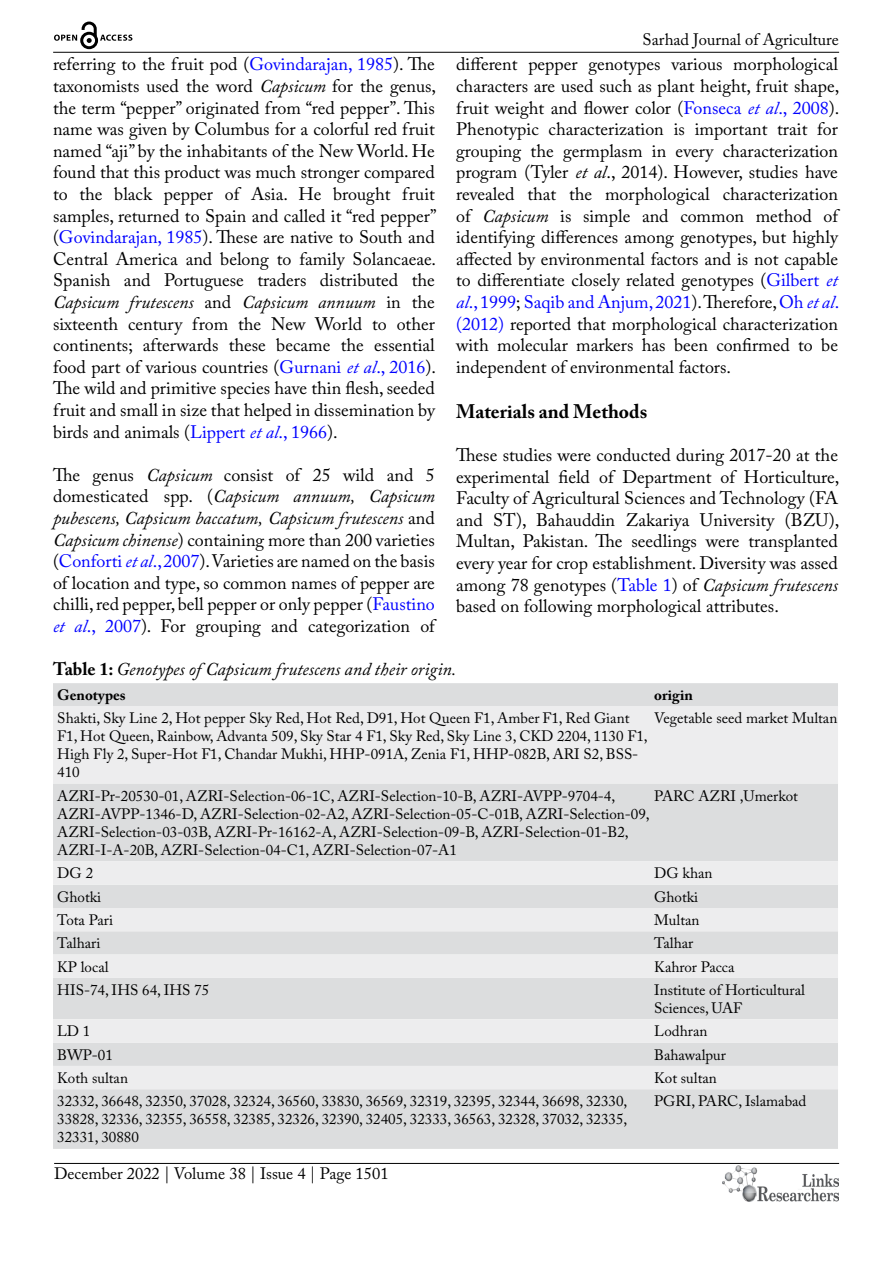
<style>
.page{position:relative;width:893px;height:1263px;background:#fff}
.page>*{position:absolute;margin:0;border:0;box-sizing:border-box;transform-origin:0 0}
.t1{font:700 19.5px "Adobe Caslon Pro";color:#000}
.t2{font:18px/21.6px "Adobe Caslon Pro";color:#000;text-align:justify}
.t3{font:italic 18px "Adobe Caslon Pro";color:#000}
.t4{font:16.5px "Adobe Caslon Pro";color:#000}
.t5{font:15px/18px "Adobe Caslon Pro";color:#000}
.t6{font:700 15px "Adobe Caslon Pro";color:#000}
.s1{color:#00f}
.s2{font-style:italic}
.s3{font-style:italic;color:#00f}
.s4{font-weight:700;font-style:normal}
</style>
<div class="page">
<hr style="left:53px;top:52px;width:786px;height:1px;background:#000">
<hr style="left:54px;top:1163px;width:785px;height:1px;background:#000">
<img style="left:722px;top:1166px;width:117px;height:36px">
<svg style="left:54px;top:22px;width:78px;height:27px"></svg>
<div style="left:53px;top:683px;width:785px;height:466px;background:#dcddde"></div>
<svg style="left:53px;top:706px;width:785px;height:383px;background:#e4e5e6"></svg>
<p class="t2" style="left:53px;top:53px;width:385px">referring to the fruit pod (<span class="s1">Govindarajan, 1985</span>). The taxonomists used the word <span class="s2">Capsicum</span> for the genus, the term “pepper” originated from “red pepper”. This name was given by Columbus for a colorful red fruit named “aji” by the inhabitants of the New World. He found that this product was much stronger compared to the black pepper of Asia. He brought fruit samples, returned to Spain and called it “red pepper” (<span class="s1">Govindarajan, 1985</span>). These are native to South and Central America and belong to family Solancaeae.<br>Spanish and Portuguese traders distributed the <span class="s2">Capsicum frutescens</span> and <span class="s2">Capsicum annuum</span> in the sixteenth century from the New World to other continents; afterwards these became the essential food part of various countries (<span class="s1">Gurnani</span> <span class="s3">et al</span><span class="s1">., 2016</span>).<br>The wild and primitive species have thin flesh, seeded fruit and small in size that helped in dissemination by birds and animals (<span class="s1">Lippert</span> <span class="s3">et al</span><span class="s1">., 1966</span>).</p>
<p class="t2" style="left:53px;top:464px;width:383px">The genus <span class="s2">Capsicum</span> consist of 25 wild and 5 domesticated spp. (<span class="s2">Capsicum annuum, Capsicum pubescens, Capsicum baccatum, Capsicum frutescens</span> and <span class="s2">Capsicum chinense</span>) containing more than 200 varieties (<span class="s1">Conforti</span> <span class="s3">et al</span><span class="s1">., 2007</span>). Varieties are named on the basis of location and type, so common names of pepper are chilli, red pepper, bell pepper or only pepper (<span class="s1">Faustino </span><span class="s3">et al</span><span class="s1">., 2007</span>). For grouping and categorization of</p>
<p class="t4" style="left:643px;top:30px;width:198px">Sarhad Journal of Agriculture</p>
<p class="t2" style="left:456px;top:53px;width:385px">different pepper genotypes various morphological characters are used such as plant height, fruit shape, fruit weight and flower color (<span class="s1">Fonseca</span> <span class="s3">et al</span><span class="s1">., 2008</span>).<br>Phenotypic characterization is important trait for grouping the germplasm in every characterization program (Tyler <span class="s2">et al</span>., 2014). However, studies have revealed that the morphological characterization of <span class="s2">Capsicum</span> is simple and common method of identifying differences among genotypes, but highly affected by environmental factors and is not capable to differentiate closely related genotypes (<span class="s1">Gilbert</span> <span class="s3">et al</span><span class="s1">., 1999</span>; <span class="s1">Saqib and Anjum, 2021</span>). Therefore, <span class="s1">Oh</span> <span class="s3">et al</span><span class="s1">. (2012)</span> reported that morphological characterization with molecular markers has been confirmed to be independent of environmental factors.</p>
<p class="t1" style="left:456px;top:400px;width:193px">Materials and Methods</p>
<p class="t2" style="left:456px;top:444px;width:385px">These studies were conducted during 2017-20 at the experimental field of Department of Horticulture, Faculty of Agricultural Sciences and Technology (FA and ST), Bahauddin Zakariya University (BZU), Multan, Pakistan. The seedlings were transplanted every year for crop establishment. Diversity was assed among 78 genotypes (<span class="s1">Table 1</span>) of <span class="s2">Capsicum frutescens </span>based on following morphological attributes.</p>
<p class="t3" style="left:53px;top:658px;width:405px"><span class="s4">Table 1:</span> Genotypes of Capsicum frutescens and their origin.</p>
<p class="t6" style="left:57px;top:686px;width:70px">Genotypes</p>
<p class="t6" style="left:654px;top:686px;width:40px">origin</p>
<p class="t5" style="left:57px;top:709px;width:592px">Shakti, Sky Line 2, Hot pepper Sky Red, Hot Red, D91, Hot Queen F1, Amber F1, Red Giant F1, Hot Queen, Rainbow, Advanta 509, Sky Star 4 F1, Sky Red, Sky Line 3, CKD 2204, 1130 F1, High Fly 2, Super-Hot F1, Chandar Mukhi, HHP-091A, Zenia F1, HHP-082B, ARI S2, BSS-410</p>
<p class="t5" style="left:654px;top:709px;width:185px">Vegetable seed market Multan</p>
<p class="t5" style="left:57px;top:786px;width:594px">AZRI-Pr-20530-01, AZRI-Selection-06-1C, AZRI-Selection-10-B, AZRI-AVPP-9704-4, AZRI-AVPP-1346-D, AZRI-Selection-02-A2, AZRI-Selection-05-C-01B, AZRI-Selection-09, AZRI-Selection-03-03B, AZRI-Pr-16162-A, AZRI-Selection-09-B, AZRI-Selection-01-B2, AZRI-I-A-20B, AZRI-Selection-04-C1, AZRI-Selection-07-A1</p>
<p class="t5" style="left:654px;top:786px;width:145px">PARC AZRI ,Umerkot</p>
<p class="t5" style="left:57px;top:864px;width:37px">DG 2</p>
<p class="t5" style="left:654px;top:864px;width:60px">DG khan</p>
<p class="t5" style="left:57px;top:887px;width:46px">Ghotki</p>
<p class="t5" style="left:654px;top:887px;width:46px">Ghotki</p>
<p class="t5" style="left:57px;top:911px;width:57px">Tota Pari</p>
<p class="t5" style="left:654px;top:911px;width:47px">Multan</p>
<p class="t5" style="left:57px;top:934px;width:45px">Talhari</p>
<p class="t5" style="left:654px;top:934px;width:41px">Talhar</p>
<p class="t5" style="left:57px;top:957px;width:53px">KP local</p>
<p class="t5" style="left:654px;top:957px;width:82px">Kahror Pacca</p>
<p class="t5" style="left:57px;top:981px;width:154px">HIS-74, IHS 64, IHS 75</p>
<p class="t5" style="left:654px;top:981px;width:152px">Institute of Horticultural<br>Sciences, UAF</p>
<p class="t5" style="left:57px;top:1022px;width:34px">LD 1</p>
<p class="t5" style="left:654px;top:1022px;width:55px">Lodhran</p>
<p class="t5" style="left:57px;top:1045px;width:57px">BWP-01</p>
<p class="t5" style="left:654px;top:1045px;width:73px">Bahawalpur</p>
<p class="t5" style="left:57px;top:1069px;width:72px">Koth sultan</p>
<p class="t5" style="left:654px;top:1069px;width:64px">Kot sultan</p>
<p class="t5" style="left:57px;top:1092px;width:572px;text-align:justify">32332, 36648, 32350, 37028, 32324, 36560, 33830, 36569, 32319, 32395, 32344, 36698, 32330, 33828, 32336, 32355, 36558, 32385, 32326, 32390, 32405, 32333, 36563, 32328, 37032, 32335, 32331, 30880</p>
<p class="t5" style="left:654px;top:1092px;width:154px">PGRI, PARC, Islamabad</p>
<p class="t4" style="left:54px;top:1164px;width:336px">December 2022 | Volume 38 | Issue 4 | Page 1501</p>
</div>
